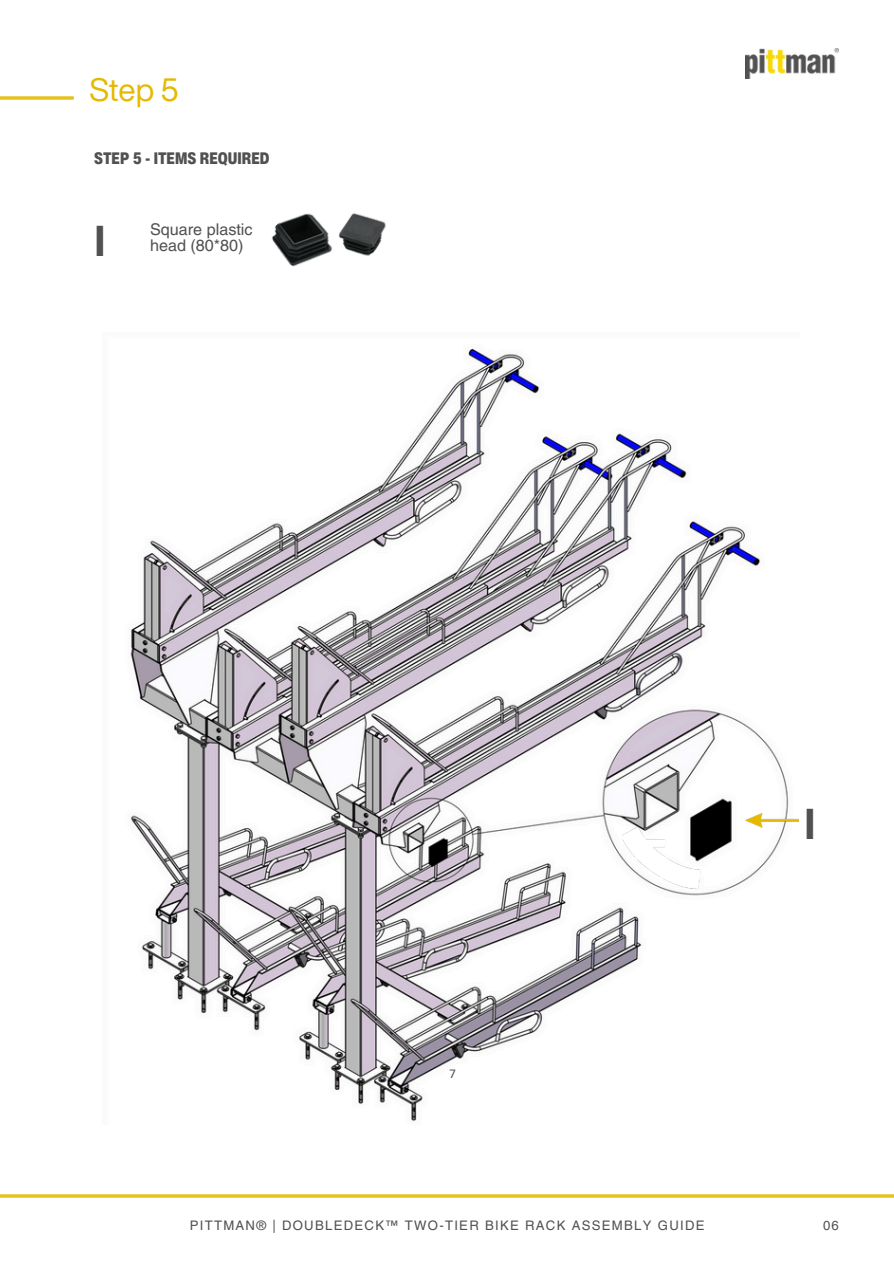
<style>
.page{position:relative;width:894px;height:1264px;background:#fff}
.page>*{position:absolute;margin:0;border:0;box-sizing:border-box;transform-origin:0 0}
.t1{font:700 42px "Helvetica LT Pro";color:#525052}
.t2{font:700 42px "Helvetica LT Pro";color:#525152}
.t3{font:31.5px "Helvetica Now Display";color:#e6b900}
.t4{font:16.2px/15.8px "Helvetica LT Pro";color:#525052}
.t5{font:900 condensed 16.2px "Helvetica Now Text";color:#525052}
.t6{font:13.5px "Calibri";color:#525152}
.t7{font:13.2px "Helvetica LT Pro";letter-spacing:.1em;color:#525052}
</style>
<div class="page">
<img style="left:272px;top:213px;width:114px;height:54px">
<img style="left:130px;top:348px;width:669px;height:774px">
<img style="left:0;top:97px;width:73px;height:2px">
<img style="left:614px;top:819px;width:93px;height:77px">
<img style="left:745px;top:813px;width:53px;height:14px">
<img style="left:745px;top:48px;width:93px;height:31px">
<img style="left:0;top:1194px;width:893px;height:3px">
<p class="t3" style="left:89px;top:66px;width:91px">Step 5</p>
<p class="t5" style="left:94px;top:146px;width:177px">STEP 5 - ITEMS REQUIRED</p>
<p class="t1" style="left:94px;top:226px;width:13px">I</p>
<p class="t4" style="left:150px;top:223px;width:104px">Square plastic head (80*80)</p>
<p class="t6" style="left:449px;top:1067px;width:8px">7</p>
<p class="t2" style="left:804px;top:808px;width:13px">I</p>
<p class="t7" style="left:190px;top:1220px;width:516px">PITTMAN® | DOUBLEDECK™ TWO-TIER BIKE RACK ASSEMBLY GUIDE</p>
<p class="t7" style="left:822px;top:1220px;width:17px">06</p>
</div>
